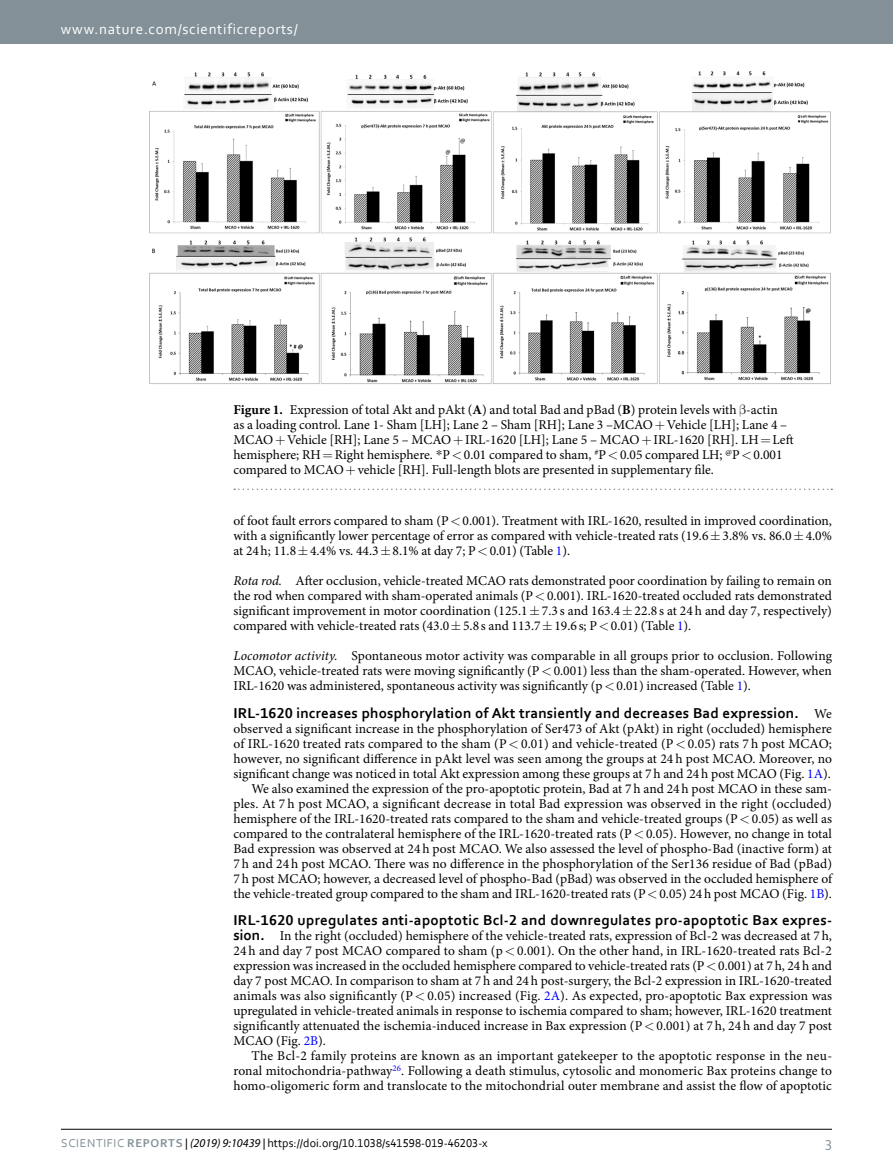
<style>
.page{position:relative;width:893px;height:1174px;background:#fff}
.page>*{position:absolute;margin:0;border:0;box-sizing:border-box;transform-origin:0 0}
.t1{font:700 15px "Corbel";letter-spacing:.015em;color:#000}
.t2{font:15px "Corbel";letter-spacing:.045em;color:#fff}
.t3{font:15px "Corbel";color:#839097}
.t4{font:13.5px/15px "Minion Pro";color:#000;text-align:justify}
.t5{font:12px "Corbel";color:#000}
.s1{font-weight:700}
.s2{font-family:"STIX General"}
.s3{color:#00f}
.s4{font-style:italic}
.s5{font-family:"Minion Pro";font-weight:400;font-size:13.5px}
.s6{font-family:"Corbel";font-weight:700;font-size:15px}
.s7{color:#839097}
.s8{font-weight:700;color:#839097}
.s9{font-family:"Myriad Pro";font-style:italic}
</style>
<div class="page">
<hr style="left:61px;top:1129px;width:771px;height:1px;background:#000">
<div style="left:0;top:0;width:893px;height:43px;background:#839097"></div>
<img style="left:149px;top:71px;width:682px;height:313px">
<svg style="left:234px;top:488px;width:598px;height:2px"></svg>
<p class="t2" style="left:61px;top:19px;width:238px">www.nature.com/scientificreports/</p>
<p class="t4" style="left:233px;top:402px;width:562px;text-align:left"><span class="s1">Figure 1.</span> Expression of total Akt and pAkt (<span class="s1">A</span>) and total Bad and pBad (<span class="s1">B</span>) protein levels with -actin<br>as a loading control. Lane 1- Sham [LH]; Lane 2 – Sham [RH]; Lane 3 –MCAO Vehicle [LH]; Lane 4 – MCAO Vehicle [RH]; Lane 5 – MCAO IRL-1620 [LH]; Lane 5 – MCAO IRL-1620 [RH]. LH Left hemisphere; RH Right hemisphere. <span class="s2">*</span>P 0.01 compared to sham, <sup>#</sup>P 0.05 compared LH; <sup>@</sup>P 0.001 compared to MCAO vehicle [RH]. Full-length blots are presented in supplementary file.</p>
<p class="t4" style="left:233px;top:513px;width:600px">of foot fault errors compared to sham (P 0.001). Treatment with IRL-1620, resulted in improved coordination, with a significantly lower percentage of error as compared with vehicle-treated rats (19.6 3.8% vs. 86.0 4.0% at 24h; 11.8 4.4% vs. 44.3 8.1% at day 7; P 0.01) (Table <span class="s3">1</span>).</p>
<p class="t4" style="left:233px;top:573px;width:600px"><span class="s4">Rota rod.</span> After occlusion, vehicle-treated MCAO rats demonstrated poor coordination by failing to remain on the rod when compared with sham-operated animals (P 0.001). IRL-1620-treated occluded rats demonstrated significant improvement in motor coordination (125.1 7.3 s and 163.4 22.8 s at 24 h and day 7, respectively) compared with vehicle-treated rats (43.0 5.8 s and 113.7 19.6 s; P 0.01) (Table <span class="s3">1</span>).</p>
<p class="t4" style="left:233px;top:648px;width:600px"><span class="s4">Locomotor activity.</span> Spontaneous motor activity was comparable in all groups prior to occlusion. Following MCAO, vehicle-treated rats were moving significantly (P 0.001) less than the sham-operated. However, when IRL-1620 was administered, spontaneous activity was significantly (p 0.01) increased (Table <span class="s3">1</span>).</p>
<p class="t1" style="left:233px;top:703px;width:600px">IRL-1620 increases phosphorylation of Akt transiently and decreases Bad expression. <span class="s5">We</span></p>
<p class="t4" style="left:233px;top:721px;width:600px;text-align:right">observed a significant increase in the phosphorylation of Ser473 of Akt (pAkt) in right (occluded) hemisphere of IRL-1620 treated rats compared to the sham (P 0.01) and vehicle-treated (P 0.05) rats 7 h post MCAO; however, no significant difference in pAkt level was seen among the groups at 24 h post MCAO. Moreover, no significant change was noticed in total Akt expression among these groups at 7h and 24h post MCAO (Fig. <span class="s3">1A</span>).<br>We also examined the expression of the pro-apoptotic protein, Bad at 7h and 24h post MCAO in these sam&shy;ples. At 7 h post MCAO, a significant decrease in total Bad expression was observed in the right (occluded) hemisphere of the IRL-1620-treated rats compared to the sham and vehicle-treated groups (P 0.05) as well as compared to the contralateral hemisphere of the IRL-1620-treated rats (P 0.05). However, no change in total Bad expression was observed at 24 h post MCAO. We also assessed the level of phospho-Bad (inactive form) at 7 h and 24 h post MCAO. There was no difference in the phosphorylation of the Ser136 residue of Bad (pBad)<br>7h post MCAO; however, a decreased level of phospho-Bad (pBad) was observed in the occluded hemisphere of the vehicle-treated group compared to the sham and IRL-1620-treated rats (P 0.05) 24h post MCAO (Fig. <span class="s3">1B</span>).</p>
<p class="t1" style="left:233px;top:911px;width:600px">IRL-1620 upregulates anti-apoptotic Bcl-2 and downregulates pro-apoptotic Bax expres-</p>
<p class="t4" style="left:233px;top:928px;width:600px"><span class="s6">sion.</span> In the right (occluded) hemisphere of the vehicle-treated rats, expression of Bcl-2 was decreased at 7h, 24 h and day 7 post MCAO compared to sham (p 0.001). On the other hand, in IRL-1620-treated rats Bcl-2 expression was increased in the occluded hemisphere compared to vehicle-treated rats (P 0.001) at 7h, 24h and day 7 post MCAO. In comparison to sham at 7h and 24h post-surgery, the Bcl-2 expression in IRL-1620-treated animals was also significantly (P 0.05) increased (Fig. <span class="s3">2A</span>). As expected, pro-apoptotic Bax expression was upregulated in vehicle-treated animals in response to ischemia compared to sham; however, IRL-1620 treatment significantly attenuated the ischemia-induced increase in Bax expression (P 0.001) at 7 h, 24 h and day 7 post MCAO (Fig. <span class="s3">2B</span>).</p>
<p class="t4" style="left:233px;top:1048px;width:600px;text-indent:18px">The Bcl-2 family proteins are known as an important gatekeeper to the apoptotic response in the neu&shy;ronal mitochondria-pathway<sup>26</sup>. Following a death stimulus, cytosolic and monomeric Bax proteins change to homo-oligomeric form and translocate to the mitochondrial outer membrane and assist the flow of apoptotic</p>
<p class="t5" style="left:61px;top:1135px;width:428px"><span class="s7">Scientific</span> <span class="s8">Reports</span> | <span class="s9">(2019) 9:10439</span> | https://doi.org/10.1038/s41598-019-46203-x</p>
<p class="t3" style="left:825px;top:1132px;width:8px">3</p>
</div>
